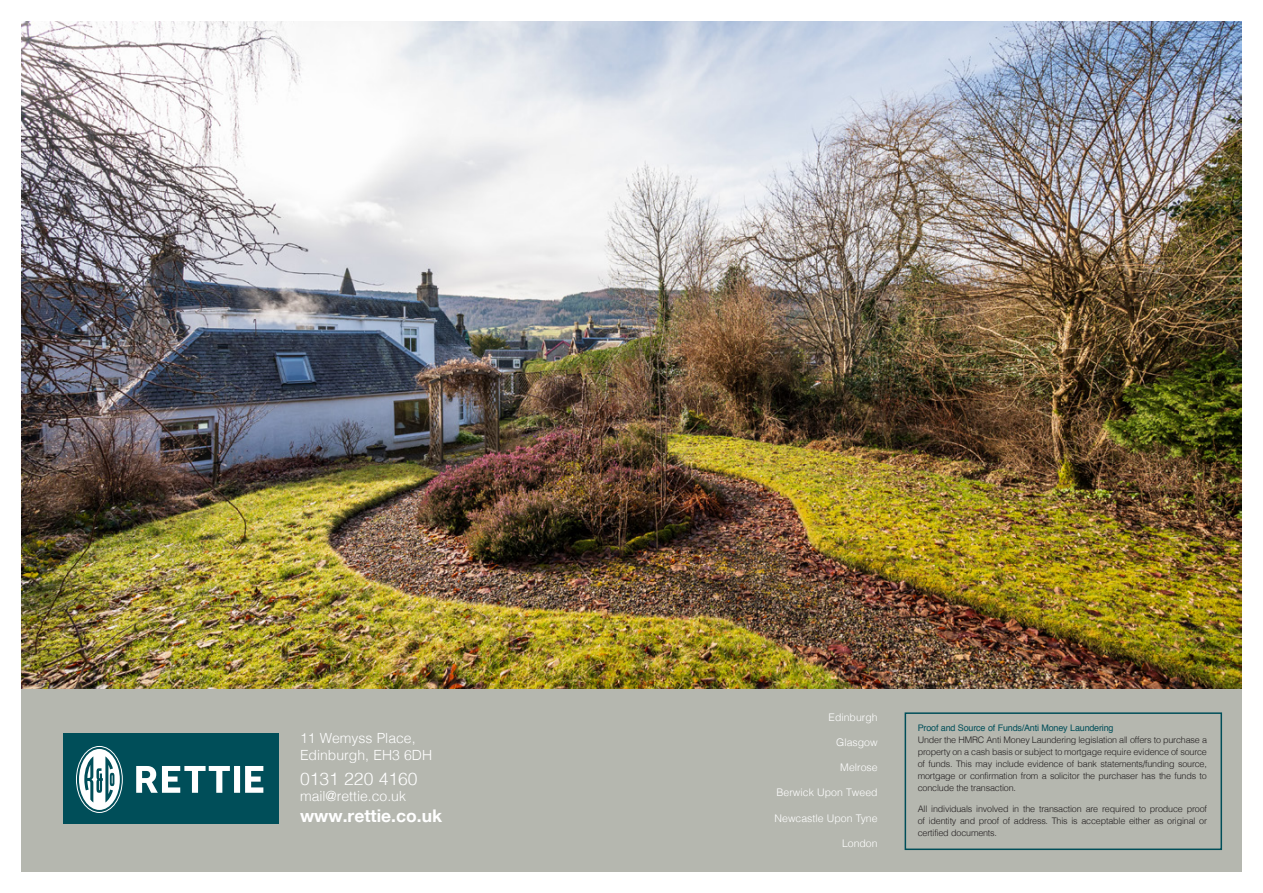
<style>
.page{position:relative;width:1263px;height:893px;background:#fff}
.page>*{position:absolute;margin:0;border:0;box-sizing:border-box;transform-origin:0 0}
.t1{font:700 17.55px "Helvetica Neue";color:#fff}
.t2{font:300 17.55px "Helvetica";color:#fff}
.t3{font:300 13.95px "Helvetica";color:#fff}
.t4{font:300 10.5px "Helvetica";color:#fff}
._9_Main_Body_Text{font:300 9px/12px "Helvetica";letter-spacing:-.02em;color:#231f20;text-align:justify}
._9_Main_Body_Text-2{font:9px "Helvetica";letter-spacing:-.02em;color:#004e59}
</style>
<div class="page">
<img style="left:21px;top:21px;width:1221px;height:668px">
<div style="left:21px;top:689px;width:1221px;height:183px;background:#b5b7af"></div>
<div style="left:63px;top:733px;width:216px;height:91px;background:#004e59"></div>
<svg style="left:136px;top:766px;width:127px;height:27px"></svg>
<svg style="left:76px;top:746px;width:47px;height:67px"></svg>
<div style="left:904px;top:712px;width:318px;height:138px;border:2px solid #004e59"></div>
<p class="t3" style="left:300px;top:727px;width:117px">11 Wemyss Place,</p>
<p class="t3" style="left:300px;top:744px;width:134px">Edinburgh, EH3 6DH</p>
<p class="t2" style="left:300px;top:764px;width:119px">0131 220 4160</p>
<p class="t3" style="left:300px;top:785px;width:108px">mail@rettie.co.uk</p>
<p class="t1" style="left:300px;top:805px;width:144px">www.rettie.co.uk</p>
<p class="t4" style="left:828px;top:709px;width:51px">Edinburgh</p>
<p class="t4" style="left:836px;top:734px;width:43px">Glasgow</p>
<p class="t4" style="left:840px;top:759px;width:39px">Melrose</p>
<p class="t4" style="left:777px;top:784px;width:102px">Berwick Upon Tweed</p>
<p class="t4" style="left:775px;top:809px;width:104px">Newcastle Upon Tyne</p>
<p class="t4" style="left:842px;top:835px;width:37px">London</p>
<p class="_9_Main_Body_Text-2" style="left:918px;top:721px;width:197px">Proof and Source of Funds/Anti Money Laundering</p>
<p class="_9_Main_Body_Text" style="left:918px;top:734px;width:291px">Under the HMRC Anti Money Laundering legislation all offers to purchase a property on a cash basis or subject to mortgage require evidence of source of funds. This may include evidence of bank statements/funding source, mortgage or confirmation from a solicitor the purchaser has the funds to conclude the transaction.</p>
<p class="_9_Main_Body_Text" style="left:918px;top:802px;width:291px">All individuals involved in the transaction are required to produce proof of identity and proof of address. This is acceptable either as original or certified documents.</p>
</div>
